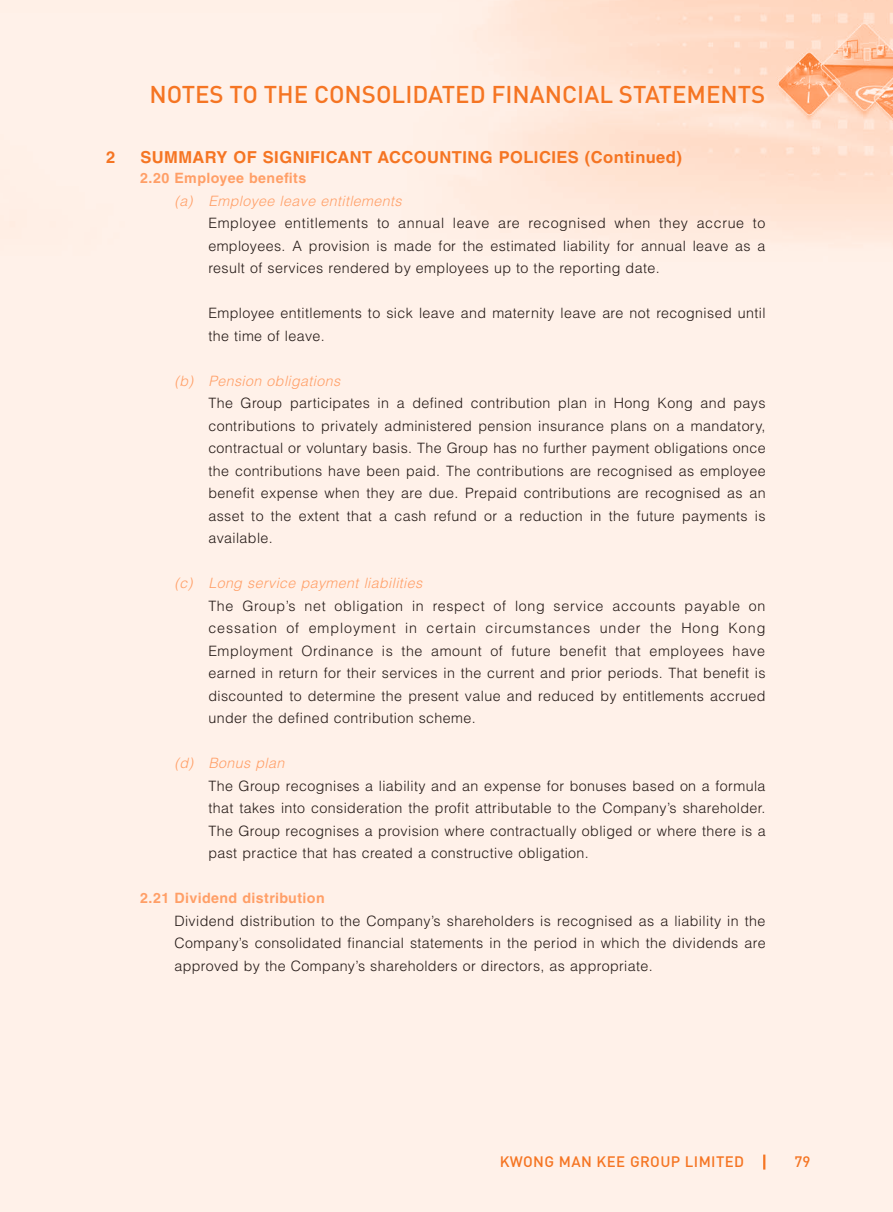
<style>
.page{position:relative;width:893px;height:1212px;background:#fff1e9}
.page>*{position:absolute;margin:0;border:0;box-sizing:border-box;transform-origin:0 0}
.t1{font:500 24px "DIN Pro";color:#f57523}
.t2{font:700 16.5px "Helvetica LT Std";letter-spacing:.03em;color:#f57523}
.t3{font:500 15px "DIN Pro";letter-spacing:.025em;color:#f57523}
.t4{font:300 14.25px/22.5px "Helvetica LT Std";letter-spacing:.03em;color:#231916;text-align:justify}
.t5{font:italic 300 14.25px "Helvetica LT Std";letter-spacing:.03em;color:#ff9f67}
.t6{font:700 14.25px "Helvetica LT Std";letter-spacing:.03em;color:#ff9f67}
</style>
<div class="page">
<img style="left:493px;top:0;width:400px;height:239px">
<svg style="left:763px;top:1154px;width:2px;height:15px"></svg>
<h1 class="t1" style="left:149px;top:78px;width:617px">NOTES TO THE CONSOLIDATED FINANCIAL STATEMENTS</h1>
<p class="t2" style="left:106px;top:147px;width:11px">2</p>
<p class="t2" style="left:140px;top:147px;width:543px">SUMMARY OF SIGNIFICANT ACCOUNTING POLICIES (Continued)</p>
<p class="t6" style="left:140px;top:169px;width:167px">2.20 Employee benefits</p>
<p class="t5" style="left:174px;top:192px;width:229px">(a) Employee leave entitlements</p>
<p class="t4" style="left:208px;top:212px;width:559px">Employee entitlements to annual leave are recognised when they accrue to employees. A provision is made for the estimated liability for annual leave as a result of services rendered by employees up to the reporting date.</p>
<p class="t4" style="left:208px;top:302px;width:559px">Employee entitlements to sick leave and maternity leave are not recognised until the time of leave.</p>
<p class="t5" style="left:174px;top:372px;width:167px">(b) Pension obligations</p>
<p class="t4" style="left:208px;top:392px;width:559px">The Group participates in a defined contribution plan in Hong Kong and pays contributions to privately administered pension insurance plans on a mandatory, contractual or voluntary basis. The Group has no further payment obligations once the contributions have been paid. The contributions are recognised as employee benefit expense when they are due. Prepaid contributions are recognised as an asset to the extent that a cash refund or a reduction in the future payments is available.</p>
<p class="t5" style="left:174px;top:574px;width:249px">(c) Long service payment liabilities</p>
<p class="t4" style="left:208px;top:594px;width:559px">The Group’s net obligation in respect of long service accounts payable on cessation of employment in certain circumstances under the Hong Kong Employment Ordinance is the amount of future benefit that employees have earned in return for their services in the current and prior periods. That benefit is discounted to determine the present value and reduced by entitlements accrued under the defined contribution scheme.</p>
<p class="t5" style="left:174px;top:754px;width:112px">(d) Bonus plan</p>
<p class="t4" style="left:208px;top:774px;width:559px">The Group recognises a liability and an expense for bonuses based on a formula that takes into consideration the profit attributable to the Company’s shareholder.<br>The Group recognises a provision where contractually obliged or where there is a past practice that has created a constructive obligation.</p>
<p class="t6" style="left:140px;top:889px;width:186px">2.21 Dividend distribution</p>
<p class="t4" style="left:174px;top:909px;width:593px">Dividend distribution to the Company’s shareholders is recognised as a liability in the Company’s consolidated financial statements in the period in which the dividends are approved by the Company’s shareholders or directors, as appropriate.</p>
<p class="t3" style="left:500px;top:1152px;width:246px">KWONG MAN KEE GROUP LIMITED</p>
<p class="t3" style="left:794px;top:1152px;width:17px">79</p>
</div>
